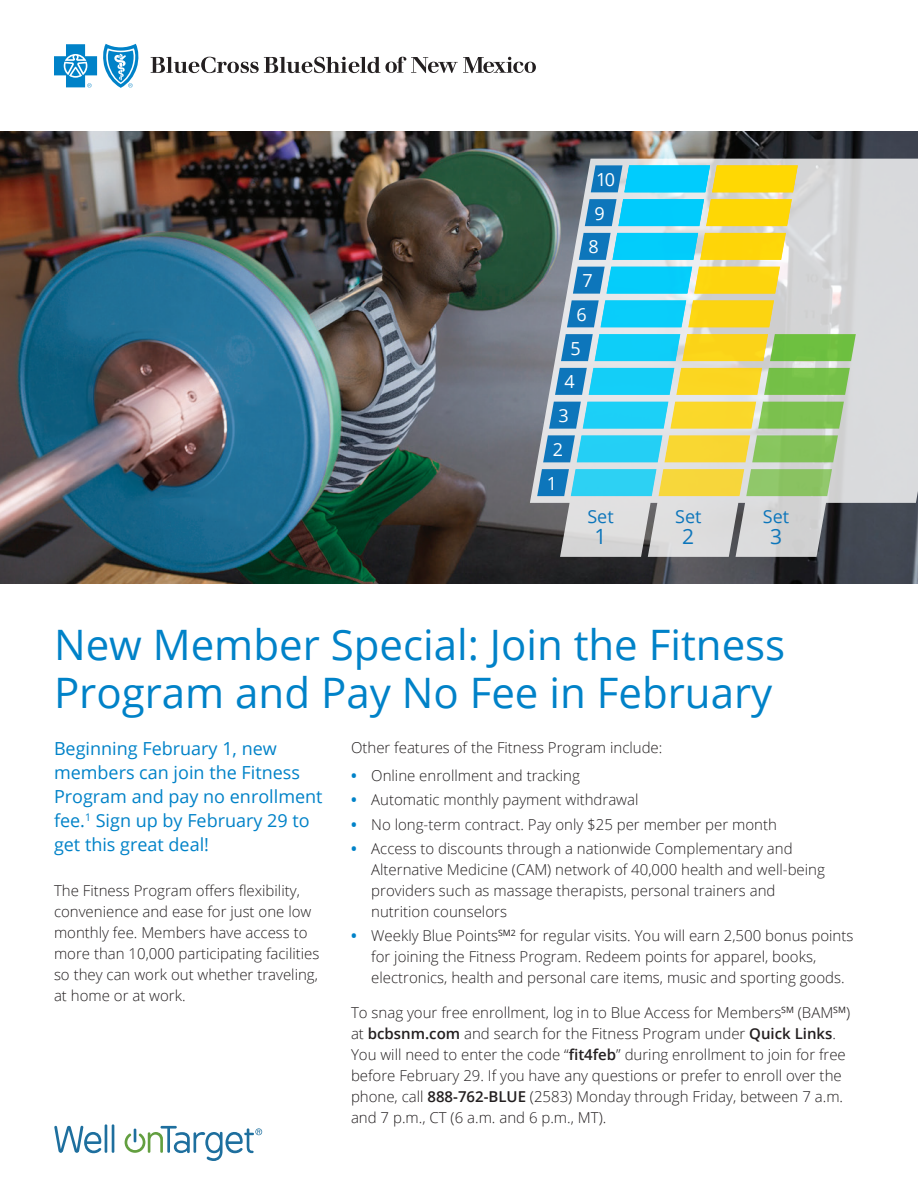
<style>
.page{position:relative;width:918px;height:1188px;background:#fff}
.page>*{position:absolute;margin:0;border:0;box-sizing:border-box;transform-origin:0 0}
.t1{font:42px/48px "Open Sans";color:#0082c8}
.t2{font:21px "Open Sans";color:#0d76bb}
.t3{font:18px/24px "Open Sans";color:#0082c8}
.t4{font:18px "Open Sans";color:#fff}
.t5{font:18px "Open Sans";color:#0d76bb}
.t6{font:300 15px/21px "Open Sans";color:#231f20}
.s1{font-weight:700;color:#0082c8}
.s2{font-weight:600}
</style>
<div class="page">
<img style="left:0;top:132px;width:918px;height:452px">
<svg style="left:151px;top:57px;width:385px;height:16px"></svg>
<svg style="left:54px;top:44px;width:85px;height:44px"></svg>
<svg style="left:54px;top:1126px;width:47px;height:27px"></svg>
<hr style="left:105px;top:1124px;width:2px;height:29px;background:#1e6f9e">
<hr style="left:112px;top:1124px;width:2px;height:29px;background:#1e6f9e">
<svg style="left:125px;top:1126px;width:137px;height:35px"></svg>
<svg style="left:520px;top:159px;width:398px;height:398px;fill:#d8d9db"></svg>
<svg style="left:537px;top:469px;width:295px;height:27px"></svg>
<svg style="left:561px;top:334px;width:295px;height:27px"></svg>
<svg style="left:549px;top:402px;width:295px;height:27px"></svg>
<svg style="left:573px;top:267px;width:207px;height:27px"></svg>
<svg style="left:585px;top:199px;width:207px;height:27px"></svg>
<svg style="left:543px;top:435px;width:295px;height:27px"></svg>
<svg style="left:567px;top:300px;width:207px;height:27px"></svg>
<svg style="left:555px;top:368px;width:295px;height:27px"></svg>
<svg style="left:579px;top:233px;width:207px;height:27px"></svg>
<svg style="left:591px;top:165px;width:207px;height:27px"></svg>
<p class="t4" style="left:596px;top:167px;width:20px">10</p>
<p class="t4" style="left:594px;top:201px;width:12px">9</p>
<p class="t4" style="left:588px;top:234px;width:12px">8</p>
<p class="t4" style="left:582px;top:268px;width:12px">7</p>
<p class="t4" style="left:577px;top:302px;width:12px">6</p>
<p class="t4" style="left:571px;top:336px;width:12px">5</p>
<p class="t4" style="left:565px;top:369px;width:12px">4</p>
<p class="t4" style="left:559px;top:403px;width:12px">3</p>
<p class="t4" style="left:553px;top:437px;width:12px">2</p>
<p class="t4" style="left:547px;top:471px;width:12px">1</p>
<p class="t5" style="left:587px;top:505px;width:28px">Set</p>
<h2 class="t2" style="left:595px;top:522px;width:14px">1</h2>
<p class="t5" style="left:675px;top:505px;width:28px">Set</p>
<h2 class="t2" style="left:682px;top:522px;width:14px">2</h2>
<p class="t5" style="left:763px;top:505px;width:28px">Set</p>
<h2 class="t2" style="left:770px;top:522px;width:14px">3</h2>
<h1 class="t1" style="left:54px;top:620px;width:733px">New Member Special: Join the Fitness<br>Program and Pay No Fee in February</h1>
<p class="t3" style="left:54px;top:736px;width:270px">Beginning February 1, new members can join the Fitness<br>Program and pay no enrollment fee.<sup>1</sup> Sign up by February 29 to get this great deal!</p>
<p class="t6" style="left:351px;top:737px;width:313px">Other features of the Fitness Program include:</p>
<p class="t6" style="left:351px;top:765px;width:230px"><span class="s1">•</span> Online enrollment and tracking</p>
<p class="t6" style="left:351px;top:789px;width:289px"><span class="s1">•</span> Automatic monthly payment withdrawal</p>
<p class="t6" style="left:351px;top:813px;width:427px"><span class="s1">•</span> No long-term contract. Pay only $25 per member per month</p>
<p class="t6" style="left:371px;top:838px;width:455px;text-indent:-20px"><span class="s1">•</span> Access to discounts through a nationwide Complementary and Alternative Medicine (CAM) network of 40,000 health and well-being providers such as massage therapists, personal trainers and nutrition counselors</p>
<p class="t6" style="left:371px;top:925px;width:484px;text-indent:-20px"><span class="s1">•</span> Weekly Blue Points<sup>SM2</sup> for regular visits. You will earn 2,500 bonus points for joining the Fitness Program. Redeem points for apparel, books, electronics, health and personal care items, music and sporting goods.</p>
<p class="t6" style="left:351px;top:1002px;width:501px">To snag your free enrollment, log in to Blue Access for Members<sup>SM</sup> (BAM<sup>SM</sup>) at <span class="s2">bcbsnm.com</span> and search for the Fitness Program under <span class="s2">Quick Links</span>.<br>You will need to enter the code “<span class="s2">fit4feb</span>” during enrollment to join for free before February 29. If you have any questions or prefer to enroll over the phone, call <span class="s2">888-762-BLUE</span> (2583) Monday through Friday, between 7 a.m. and 7 p.m., CT (6 a.m. and 6 p.m., MT).</p>
<p class="t6" style="left:54px;top:879px;width:267px">The Fitness Program offers flexibility, convenience and ease for just one low monthly fee. Members have access to more than 10,000 participating facilities so they can work out whether traveling, at home or at work.</p>
</div>
